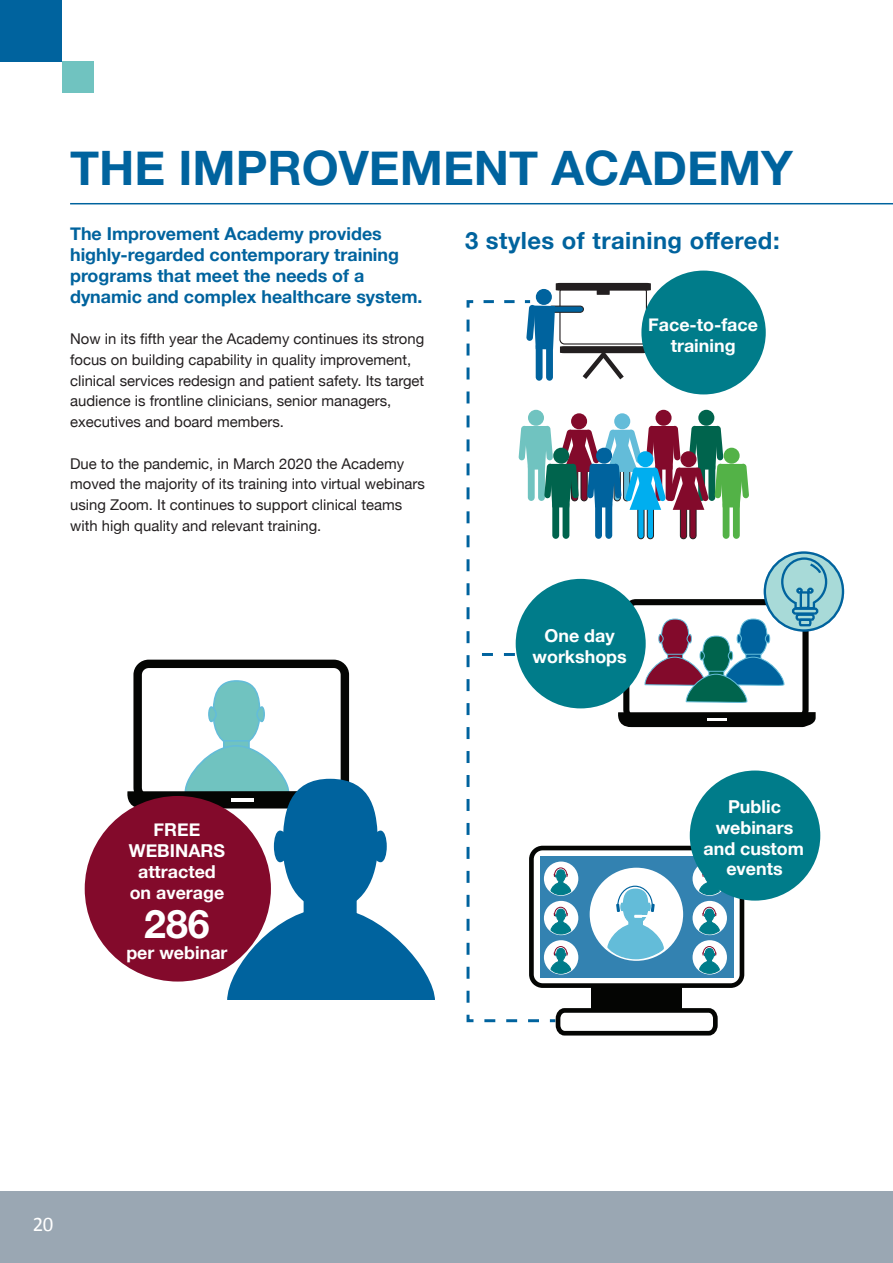
<style>
.page{position:relative;width:893px;height:1263px;background:#fff}
.page>*{position:absolute;margin:0;border:0;box-sizing:border-box;transform-origin:0 0}
.t1{font:700 47.4px "Helvetica Neue";color:#00639e}
.t2{font:700 39.15px "Helvetica Neue";color:#fff}
.t3{font:700 23.7px "Helvetica Neue";letter-spacing:.02em;color:#00639e}
.t4{font:20.7px "Calibri";color:#fff}
.t5{font:700 17.85px/20.7px "Helvetica Neue";color:#00639e}
.t6{font:700 17.85px/20.7px "Helvetica Neue";color:#fff;text-align:center}
.t7{font:14.85px/20.7px "Helvetica Neue";color:#231f20}
</style>
<div class="page">
<div style="left:0;top:1192px;width:892px;height:71px;background:#9aa7b3"></div>
<div style="left:0;top:0;width:62px;height:61px;background:#00639e"></div>
<div style="left:62px;top:61px;width:32px;height:32px;background:#70c3c0"></div>
<div style="left:698px;top:410px;width:16px;height:16px;background:#00644d;border-radius:50%"></div>
<div style="left:623px;top:599px;width:186px;height:123px;border:6px solid #040503;border-radius:10px"></div>
<div style="left:661px;top:619px;width:28px;height:38px;background:#830a2b;border-radius:50%"></div>
<div style="left:661px;top:619px;width:28px;height:38px;border:1px solid #63bcd9;border-radius:50%"></div>
<svg style="left:658px;top:634px;width:6px;height:10px"></svg>
<svg style="left:686px;top:634px;width:6px;height:10px"></svg>
<div style="left:740px;top:619px;width:27px;height:38px;background:#00639e;border-radius:50%"></div>
<div style="left:739px;top:619px;width:28px;height:38px;border:1px solid #63bcd9;border-radius:50%"></div>
<svg style="left:736px;top:634px;width:6px;height:10px"></svg>
<svg style="left:765px;top:634px;width:5px;height:10px"></svg>
<div style="left:703px;top:636px;width:27px;height:38px;background:#00644d;border-radius:50%"></div>
<div style="left:702px;top:636px;width:28px;height:38px;border:1px solid #63bcd9;border-radius:50%"></div>
<svg style="left:644px;top:651px;width:141px;height:52px"></svg>
<svg style="left:618px;top:712px;width:198px;height:15px;background:#0d0d0c"></svg>
<hr style="left:707px;top:718px;width:20px;height:3px;background:#fff">
<svg style="left:556px;top:283px;width:95px;height:8px"></svg>
<div style="left:597px;top:288px;width:13px;height:7px;background:#231f20"></div>
<div style="left:133px;top:660px;width:216px;height:143px;border:8px solid #040503;border-radius:11px"></div>
<div style="left:213px;top:681px;width:47px;height:64px;background:#70c3c0;border-radius:50%"></div>
<div style="left:213px;top:680px;width:47px;height:66px;border:2px solid #63bcd9;border-radius:50%"></div>
<svg style="left:208px;top:705px;width:9px;height:18px"></svg>
<svg style="left:256px;top:705px;width:9px;height:18px"></svg>
<div style="left:224px;top:741px;width:25px;height:9px;background:#70c3c0"></div>
<div style="left:223px;top:740px;width:27px;height:11px;border:2px solid #63bcd9"></div>
<svg style="left:127px;top:744px;width:230px;height:64px"></svg>
<hr style="left:231px;top:798px;width:23px;height:3px;background:#fff">
<div style="left:85px;top:796px;width:186px;height:185px;background:#830a2b;border-radius:50%"></div>
<hr style="left:70px;top:203px;width:822px;height:1px;background:#00639e">
<div style="left:284px;top:780px;width:92px;height:128px;background:#00639e;border-radius:50%"></div>
<svg style="left:273px;top:829px;width:13px;height:35px"></svg>
<svg style="left:374px;top:829px;width:13px;height:35px"></svg>
<div style="left:305px;top:899px;width:50px;height:19px;background:#00639e"></div>
<div style="left:304px;top:898px;width:53px;height:22px;border:3px solid #00639e"></div>
<svg style="left:226px;top:906px;width:209px;height:94px"></svg>
<div style="left:571px;top:413px;width:16px;height:16px;background:#830a2b;border-radius:50%"></div>
<div style="left:536px;top:289px;width:16px;height:16px;background:#00639e;border-radius:50%"></div>
<svg style="left:558px;top:305px;width:88px;height:75px"></svg>
<div style="left:614px;top:413px;width:16px;height:16px;background:#63bcd9;border-radius:50%"></div>
<div style="left:655px;top:410px;width:17px;height:16px;background:#830a2b;border-radius:50%"></div>
<svg style="left:765px;top:553px;width:78px;height:77px;background:#9ad0d3"></svg>
<div style="left:764px;top:551px;width:80px;height:81px;border:2px solid #00639e;border-radius:50%"></div>
<div style="left:794px;top:601px;width:21px;height:8px;border:2px solid #00639e"></div>
<svg style="left:780px;top:556px;width:48px;height:50px;background:#84c0cb"></svg>
<div style="left:792px;top:607px;width:26px;height:8px;border:2px solid #00639e;border-radius:2px"></div>
<svg style="left:794px;top:612px;width:22px;height:15px"></svg>
<svg style="left:466px;top:299px;width:92px;height:724px"></svg>
<svg style="left:482px;top:653px;width:35px;height:3px"></svg>
<div style="left:516px;top:579px;width:130px;height:129px;background:#007c8a;border-radius:50%"></div>
<div style="left:563px;top:501px;width:6px;height:38px;background:#00644d;border-radius:4px"></div>
<div style="left:552px;top:501px;width:7px;height:38px;background:#00644d;border-radius:4px"></div>
<div style="left:690px;top:504px;width:6px;height:35px;background:#830a2b;border-radius:3px"></div>
<div style="left:690px;top:504px;width:6px;height:35px;border:1px solid #231f20;border-radius:3px"></div>
<div style="left:680px;top:504px;width:7px;height:35px;background:#830a2b;border-radius:3px"></div>
<div style="left:680px;top:504px;width:7px;height:35px;border:1px solid #231f20;border-radius:3px"></div>
<div style="left:733px;top:501px;width:7px;height:38px;background:#53b247;border-radius:4px"></div>
<div style="left:723px;top:501px;width:6px;height:38px;background:#53b247;border-radius:4px"></div>
<div style="left:638px;top:504px;width:6px;height:35px;background:#00aeef;border-radius:3px"></div>
<div style="left:638px;top:504px;width:6px;height:35px;border:1px solid #231f20;border-radius:3px"></div>
<div style="left:647px;top:504px;width:6px;height:35px;background:#00aeef;border-radius:3px"></div>
<div style="left:647px;top:504px;width:7px;height:35px;border:1px solid #231f20;border-radius:3px"></div>
<div style="left:605px;top:501px;width:7px;height:38px;background:#00639e;border-radius:4px"></div>
<div style="left:595px;top:501px;width:7px;height:38px;background:#00639e;border-radius:4px"></div>
<svg style="left:518px;top:426px;width:231px;height:84px"></svg>
<div style="left:592px;top:983px;width:90px;height:27px;background:#040503"></div>
<div style="left:531px;top:848px;width:211px;height:137px;background:#fff;border-radius:11px"></div>
<div style="left:529px;top:846px;width:215px;height:142px;border:5px solid #040503;border-radius:11px"></div>
<div style="left:540px;top:856px;width:193px;height:121px;background:#3382b1"></div>
<div style="left:590px;top:868px;width:93px;height:93px;background:#fff;border-radius:50%"></div>
<svg style="left:607px;top:885px;width:57px;height:76px"></svg>
<svg style="left:553px;top:1006px;width:165px;height:30px"></svg>
<div style="left:544px;top:861px;width:34px;height:35px;background:#fff;border-radius:50%"></div>
<svg style="left:550px;top:867px;width:22px;height:29px"></svg>
<div style="left:544px;top:901px;width:34px;height:34px;background:#fff;border-radius:50%"></div>
<svg style="left:550px;top:907px;width:22px;height:28px"></svg>
<div style="left:544px;top:940px;width:34px;height:34px;background:#fff;border-radius:50%"></div>
<svg style="left:550px;top:946px;width:22px;height:28px"></svg>
<svg style="left:692px;top:861px;width:35px;height:35px"></svg>
<svg style="left:698px;top:868px;width:22px;height:28px"></svg>
<div style="left:692px;top:901px;width:35px;height:34px;background:#fff;border-radius:50%"></div>
<svg style="left:698px;top:907px;width:22px;height:28px"></svg>
<div style="left:692px;top:940px;width:35px;height:34px;background:#fff;border-radius:50%"></div>
<svg style="left:698px;top:946px;width:22px;height:28px"></svg>
<div style="left:690px;top:770px;width:130px;height:131px;background:#007c8a;border-radius:50%"></div>
<div style="left:641px;top:271px;width:125px;height:123px;background:#007c8a;border-radius:50%"></div>
<p class="t1" style="left:70px;top:131px;width:724px">THE IMPROVEMENT ACADEMY</p>
<p class="t5" style="left:70px;top:224px;width:354px">The Improvement Academy provides highly-regarded contemporary training programs that meet the needs of a dynamic and complex healthcare system.</p>
<p class="t7" style="left:70px;top:329px;width:356px">Now in its fifth year the Academy continues its strong focus on building capability in quality improvement, clinical services redesign and patient safety. Its target audience is frontline clinicians, senior managers, executives and board members.</p>
<p class="t7" style="left:70px;top:454px;width:356px">Due to the pandemic, in March 2020 the Academy moved the majority of its training into virtual webinars using Zoom. It continues to support clinical teams with high quality and relevant training.</p>
<p class="t3" style="left:465px;top:222px;width:316px">3 styles of training offered:</p>
<p class="t6" style="left:648px;top:315px;width:111px">Face-to-face training</p>
<p class="t6" style="left:533px;top:626px;width:96px">One day workshops</p>
<p class="t6" style="left:129px;top:820px;width:98px">FREE<br>WEBINARS attracted on average</p>
<p class="t2" style="left:144px;top:893px;width:67px">286</p>
<p class="t6" style="left:126px;top:942px;width:103px">per webinar</p>
<p class="t6" style="left:703px;top:797px;width:102px">Public webinars and custom events</p>
<p class="t4" style="left:33px;top:1209px;width:22px">20</p>
</div>
